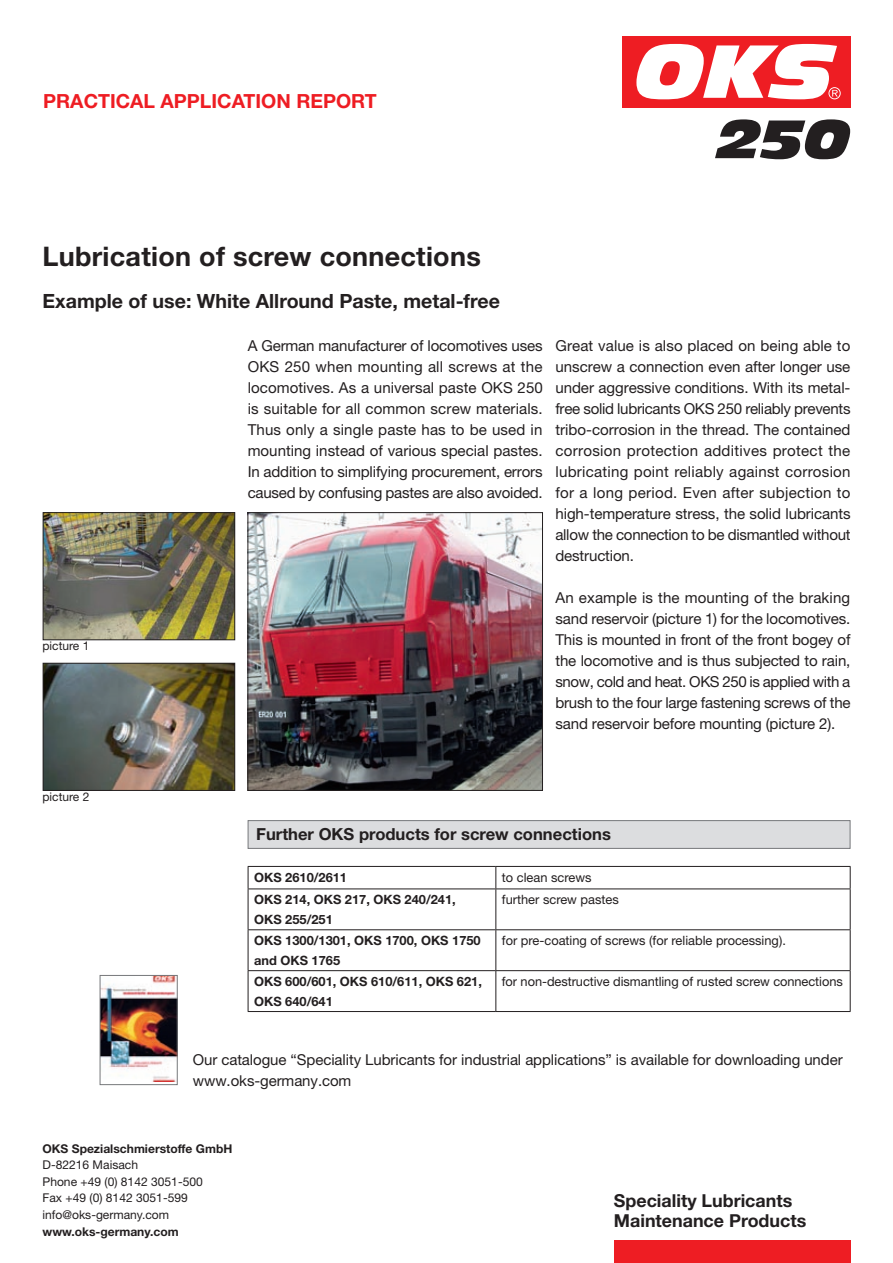
<style>
.page{position:relative;width:893px;height:1263px;background:#fff}
.page>*{position:absolute;margin:0;border:0;box-sizing:border-box;transform-origin:0 0}
.Produktnummer_H{font:italic 52.65px "Antique Olive Std Nord";color:#231f20}
.Ueberschrift_Produkt{font:700 27px "Helvetica Neue LT Std";letter-spacing:.01em;color:#231f20}
.Ueberschrift_Zeile2{font:700 19.65px "Helvetica Neue LT Std";color:#231f20}
.t1{font:700 19.5px "Helvetica Neue LT Std";color:#ee1d23}
.t2{font:700 17.85px "Helvetica Neue LT Std";color:#231f20}
.weitere_Prod_Ü_H{font:700 16.65px "Helvetica Neue LT Std";color:#231f20}
.Praxisbericht_text_H{font:15.15px/21px "Helvetica Neue LT Std";letter-spacing:-.015em;color:#231f20;text-align:justify}
.Praxisbericht_text_H-2{font:15px/21px "Helvetica Neue LT Std";letter-spacing:-.005em;color:#231f20}
.weitere_prod_Liste_H{font:12.9px "Helvetica Neue LT Std";color:#231f20}
.weitere_prod_liste_Ü{font:700 12.9px/19.6px "Helvetica Neue LT Std";color:#231f20}
.aufzaehlung{font:12.15px "Helvetica Neue LT Std";color:#231f20}
.aufzaehlung-2{font:700 12.15px "Helvetica Neue LT Std";color:#231f20}
.t3{font:12px "Helvetica Neue LT Std";color:#231f20}
</style>
<div class="page">
<div style="left:622px;top:36px;width:228px;height:72px;background:#ee1d23"></div>
<svg style="left:636px;top:44px;width:205px;height:55px"></svg>
<img style="left:45px;top:514px;width:188px;height:124px">
<div style="left:43px;top:512px;width:192px;height:128px;border:1px solid #231f20"></div>
<img style="left:45px;top:665px;width:188px;height:124px">
<div style="left:43px;top:663px;width:192px;height:128px;border:1px solid #231f20"></div>
<img style="left:250px;top:514px;width:291px;height:275px">
<div style="left:248px;top:512px;width:295px;height:279px;border:1px solid #231f20"></div>
<div style="left:248px;top:820px;width:602px;height:29px;background:#dcdddf;border:1px solid #76787b"></div>
<hr style="left:248px;top:866px;width:248px;height:1px;background:#231f20">
<svg style="left:248px;top:867px;width:1px;height:21px"></svg>
<hr style="left:496px;top:866px;width:355px;height:1px;background:#231f20">
<svg style="left:495px;top:867px;width:1px;height:21px"></svg>
<svg style="left:850px;top:867px;width:1px;height:21px"></svg>
<hr style="left:248px;top:888px;width:248px;height:1px;background:#231f20">
<hr style="left:248px;top:889px;width:1px;height:40px;background:#231f20">
<hr style="left:496px;top:888px;width:355px;height:1px;background:#231f20">
<hr style="left:495px;top:889px;width:1px;height:40px;background:#231f20">
<hr style="left:850px;top:889px;width:1px;height:40px;background:#231f20">
<hr style="left:248px;top:929px;width:248px;height:1px;background:#231f20">
<hr style="left:248px;top:930px;width:1px;height:40px;background:#231f20">
<hr style="left:496px;top:929px;width:355px;height:1px;background:#231f20">
<hr style="left:495px;top:930px;width:1px;height:40px;background:#231f20">
<hr style="left:850px;top:930px;width:1px;height:40px;background:#231f20">
<hr style="left:248px;top:970px;width:248px;height:1px;background:#231f20">
<hr style="left:248px;top:971px;width:1px;height:40px;background:#231f20">
<hr style="left:496px;top:970px;width:355px;height:1px;background:#231f20">
<hr style="left:495px;top:971px;width:1px;height:40px;background:#231f20">
<hr style="left:850px;top:971px;width:1px;height:40px;background:#231f20">
<hr style="left:248px;top:1011px;width:248px;height:1px;background:#231f20">
<hr style="left:496px;top:1011px;width:355px;height:1px;background:#231f20">
<img style="left:102px;top:977px;width:74px;height:104px">
<div style="left:100px;top:975px;width:78px;height:110px;border:1px solid #76787b"></div>
<div style="left:614px;top:1240px;width:236px;height:23px;background:#ee1d23"></div>
<p class="t1" style="left:43px;top:89px;width:168px">Practical APPLICATI</p>
<p class="t1" style="left:261px;top:89px;width:103px">ON REPORT</p>
<p class="Ueberschrift_Produkt" style="left:43px;top:240px;width:440px">Lubrication of screw connections</p>
<p class="Ueberschrift_Zeile2" style="left:43px;top:289px;width:459px">Example of use: White Allround Paste, metal-free</p>
<p class="Produktnummer_H" style="left:717px;top:106px;width:136px">250</p>
<p class="t3" style="left:43px;top:639px;width:48px">picture 1</p>
<p class="t3" style="left:43px;top:789px;width:48px">picture 2</p>
<p class="Praxisbericht_text_H" style="left:248px;top:335px;width:297px">A German manufacturer of locomotives uses OKS 250 when mounting all screws at the locomotives. As a universal paste OKS 250 is suitable for all common screw materials.<br>Thus only a single paste has to be used in mounting instead of various special pastes.<br>In addition to simplifying procurement, errors caused by confusing pastes are also avoided.</p>
<p class="Praxisbericht_text_H" style="left:555px;top:335px;width:297px">Great value is also placed on being able to unscrew a connection even after longer use under aggressive conditions. With its metal&shy;free solid lubricants OKS 250 reliably prevents tribo-corrosion in the thread. The contained corrosion protection additives protect the lubricating point reliably against corrosion for a long period. Even after subjection to high-temperature stress, the solid lubricants allow the connection to be dismantled without destruction.</p>
<p class="Praxisbericht_text_H" style="left:555px;top:587px;width:297px">An example is the mounting of the braking sand reservoir (picture 1) for the locomotives.<br>This is mounted in front of the front bogey of the locomotive and is thus subjected to rain, snow, cold and heat. OKS 250 is applied with a brush to the four large fastening screws of the sand reservoir before mounting (picture 2).</p>
<p class="weitere_Prod_Ü_H" style="left:256px;top:824px;width:356px">Further OKS products for screw connections</p>
<p class="weitere_prod_liste_Ü" style="left:254px;top:867px;width:94px">OKS 2610/2611</p>
<p class="weitere_prod_Liste_H" style="left:502px;top:869px;width:91px">to clean screws</p>
<p class="weitere_prod_liste_Ü" style="left:254px;top:889px;width:203px">OKS 214, OKS 217, OKS 240/241,<br>OKS 255/251</p>
<p class="weitere_prod_Liste_H" style="left:502px;top:892px;width:118px">further screw pastes</p>
<p class="weitere_prod_liste_Ü" style="left:254px;top:930px;width:228px">OKS 1300/1301, OKS 1700, OKS 1750 and OKS 1765</p>
<p class="weitere_prod_Liste_H" style="left:502px;top:933px;width:285px">for pre-coating of screws (for reliable processing).</p>
<p class="weitere_prod_liste_Ü" style="left:254px;top:971px;width:229px">OKS 600/601, OKS 610/611, OKS 621,<br>OKS 640/641</p>
<p class="weitere_prod_Liste_H" style="left:502px;top:973px;width:342px">for non-destructive dismantling of rusted screw connections</p>
<p class="Praxisbericht_text_H-2" style="left:193px;top:1049px;width:651px">Our catalogue “Speciality Lubricants for industrial applications” is available for downloading under www.oks-germany.com</p>
<p class="aufzaehlung-2" style="left:43px;top:1141px;width:191px">OKS Spezialschmierstoffe GmbH</p>
<p class="aufzaehlung" style="left:43px;top:1157px;width:97px">D-82216 Maisach</p>
<p class="aufzaehlung" style="left:43px;top:1174px;width:162px">Phone +49 (0) 8142 3051-500</p>
<p class="aufzaehlung" style="left:43px;top:1191px;width:147px">Fax +49 (0) 8142 3051-599</p>
<p class="aufzaehlung" style="left:43px;top:1207px;width:128px">info@oks-germany.com</p>
<p class="aufzaehlung-2" style="left:43px;top:1224px;width:138px">www.oks-germany.com</p>
<p class="t2" style="left:614px;top:1190px;width:180px">Speciality Lubricants</p>
<p class="t2" style="left:614px;top:1210px;width:194px">Maintenance Products</p>
</div>
